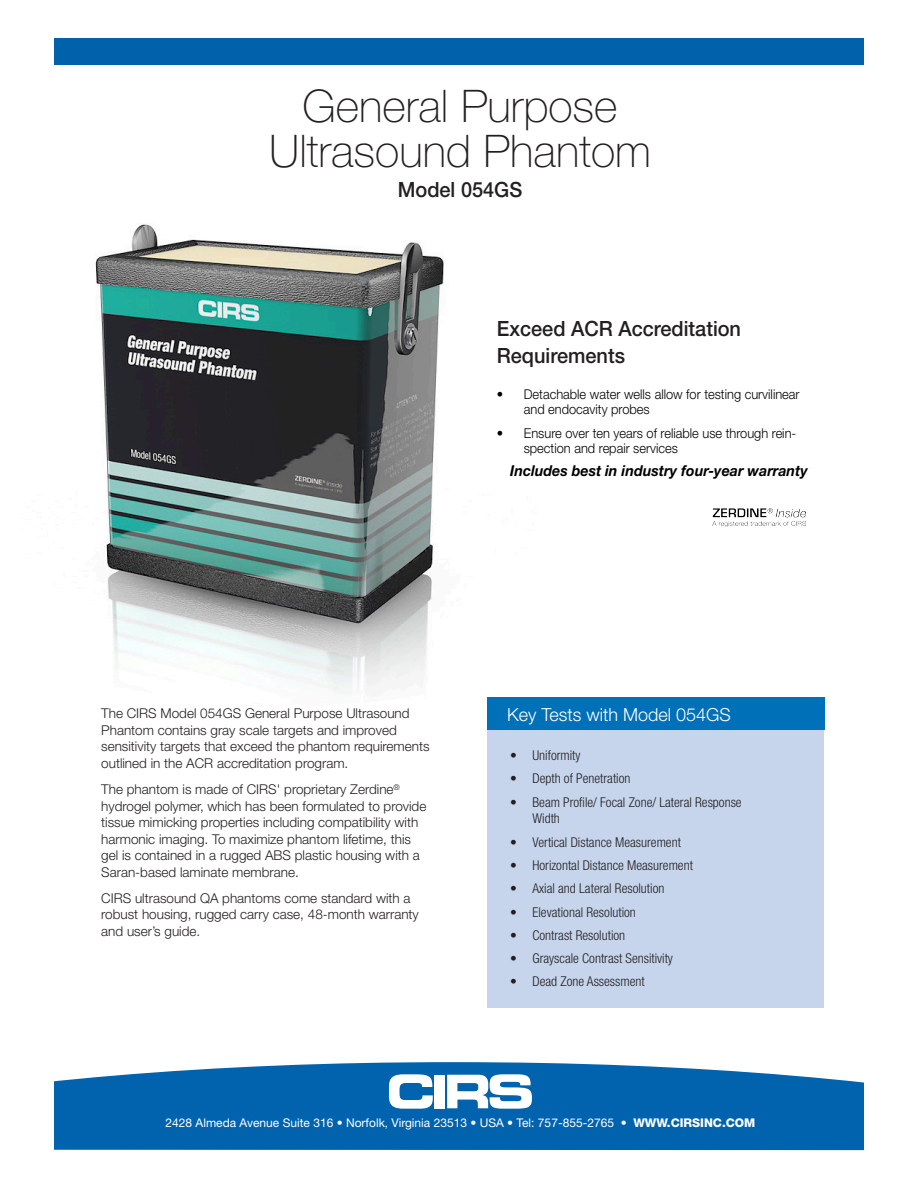
<style>
.page{position:relative;width:918px;height:1188px;background:#fff}
.page>*{position:absolute;margin:0;border:0;box-sizing:border-box;transform-origin:0 0}
.t1{font:100 45px "Helvetica Neue";color:#231f20}
.t2{font:500 21px/27px "Helvetica Neue";color:#231f20;scale:.95 1}
.B_Feature_Bene_Head{font:300 18px "Helvetica Neue";color:#fff}
.Sub_Head_HN_45_18_18{font:italic 700 15px "Helvetica Neue";color:#000;scale:.95 1}
.B_Main_Text_HN45_9_1{font:300 13.5px/16.5px "Helvetica Neue";color:#231f20}
.t3{font:300 condensed 13.5px/16.5px "Helvetica Neue";color:#231f20}
.t4{font:300 13.5px/15px "Helvetica Neue";color:#000;scale:.95 1}
.t5{font:12px "Helvetica Neue";color:#fff}
.s1{font-weight:800}
</style>
<div class="page">
<img style="left:95px;top:224px;width:443px;height:474px">
<div style="left:54px;top:38px;width:810px;height:27px;background:#0161ab"></div>
<svg style="left:54px;top:1062px;width:810px;height:88px;fill:#0163ae"></svg>
<svg style="left:389px;top:1074px;width:44px;height:35px"></svg>
<div style="left:434px;top:1075px;width:11px;height:33px;background:#fff"></div>
<svg style="left:447px;top:1074px;width:85px;height:35px"></svg>
<img style="left:713px;top:508px;width:92px;height:19px">
<div style="left:487px;top:729px;width:337px;height:279px;background:#c6d5ec"></div>
<div style="left:487px;top:698px;width:337px;height:32px;background:#0070b8"></div>
<p class="t1" style="left:303px;top:81px;width:317px">General Purpose</p>
<p class="t1" style="left:269px;top:126px;width:383px">Ultrasound Phantom</p>
<p class="t2" style="left:398px;top:176px;width:133px">Model 054GS</p>
<p class="t2" style="left:497px;top:315px;width:259px">Exceed ACR Accreditation<br>Requirements</p>
<p class="t4" style="left:524px;top:386px;width:292px;text-indent:-27px">• Detachable water wells allow for testing curvilinear and endocavity probes</p>
<p class="t4" style="left:524px;top:425px;width:288px;text-indent:-27px">• Ensure over ten years of reliable use through rein&shy;spection and repair services</p>
<p class="Sub_Head_HN_45_18_18" style="left:510px;top:462px;width:315px">Includes best in industry four-year warranty</p>
<p class="B_Main_Text_HN45_9_1" style="left:101px;top:705px;width:330px">The CIRS Model 054GS General Purpose Ultrasound Phantom contains gray scale targets and improved sensitivity targets that exceed the phantom requirements outlined in the ACR accreditation program.</p>
<p class="B_Main_Text_HN45_9_1" style="left:101px;top:781px;width:327px">The phantom is made of CIRS' proprietary Zerdine<sup>® </sup>hydrogel polymer, which has been formulated to provide tissue mimicking properties including compatibility with harmonic imaging. To maximize phantom lifetime, this gel is contained in a rugged ABS plastic housing with a Saran-based laminate membrane.</p>
<p class="B_Main_Text_HN45_9_1" style="left:101px;top:889px;width:319px">CIRS ultrasound QA phantoms come standard with a robust housing, rugged carry case, 48-month warranty and user’s guide.</p>
<p class="B_Feature_Bene_Head" style="left:507px;top:704px;width:225px">Key Tests with Model 054GS</p>
<p class="t3" style="left:510px;top:747px;width:72px">• Uniformity</p>
<p class="t3" style="left:510px;top:770px;width:122px">• Depth of Penetration</p>
<p class="t3" style="left:533px;top:794px;width:211px;text-indent:-22px">• Beam Profile/ Focal Zone/ Lateral Response<br>Width</p>
<p class="t3" style="left:510px;top:833px;width:172px">• Vertical Distance Measurement</p>
<p class="t3" style="left:510px;top:857px;width:184px">• Horizontal Distance Measurement</p>
<p class="t3" style="left:510px;top:880px;width:156px">• Axial and Lateral Resolution</p>
<p class="t3" style="left:510px;top:903px;width:127px">• Elevational Resolution</p>
<p class="t3" style="left:510px;top:927px;width:117px">• Contrast Resolution</p>
<p class="t3" style="left:510px;top:950px;width:164px">• Grayscale Contrast Sensitivity</p>
<p class="t3" style="left:510px;top:973px;width:136px">• Dead Zone Assessment</p>
<p class="t5" style="left:166px;top:1115px;width:591px">2428 Almeda Avenue Suite 316 • Norfolk, Virginia 23513 • USA • Tel: 757-855-2765 • <span class="s1">WWW.CIRSINC.COM</span></p>
</div>
